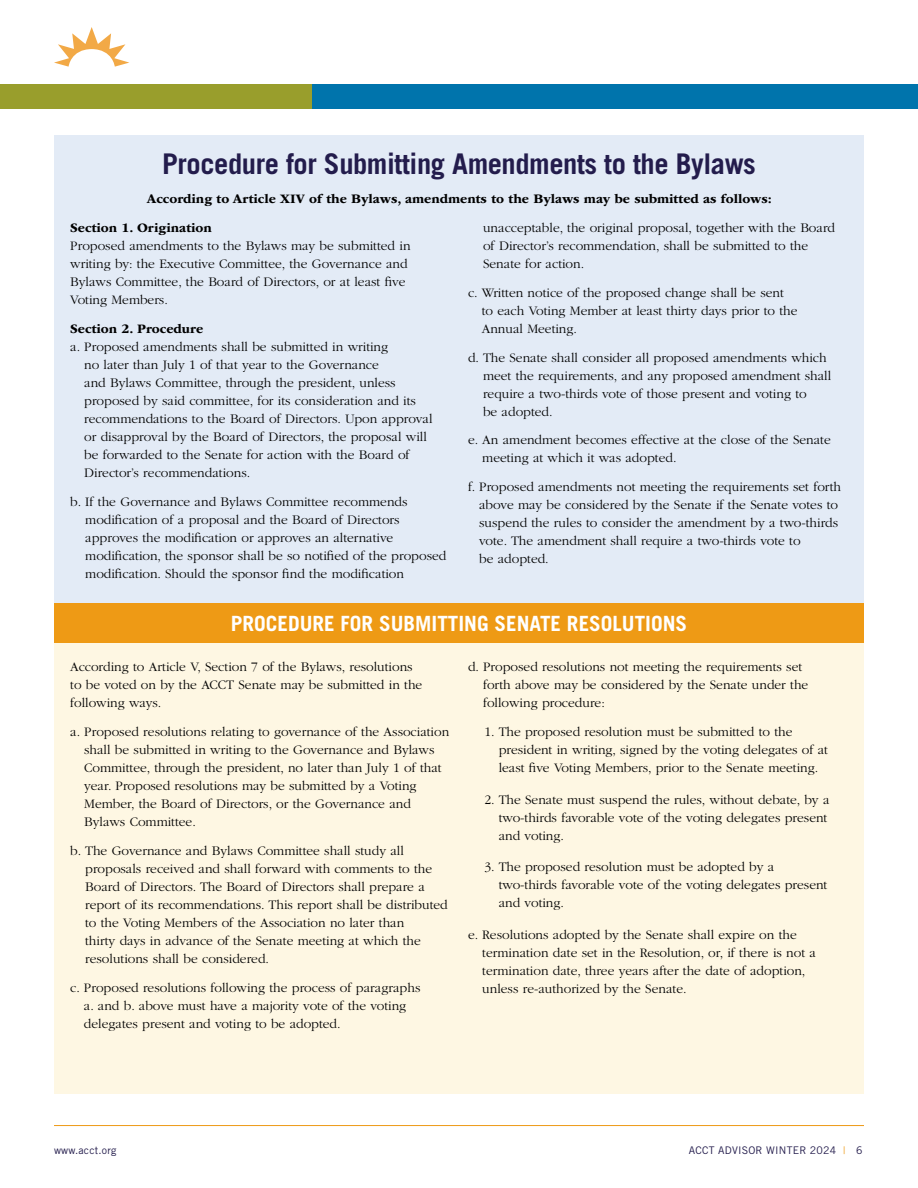
<style>
.page{position:relative;width:918px;height:1188px;background:#fff}
.page>*{position:absolute;margin:0;border:0;box-sizing:border-box;transform-origin:0 0}
.t1{font:700 28.5px "Trade Gothic LT Std";letter-spacing:-.015em;color:#231c4c}
.t2{font:700 21px "Trade Gothic LT Std";color:#fff}
.t3{font:300 13.5px/18px "ITC Garamond Std";color:#000}
.t4{font:700 13.5px/28.8px "ITC Garamond Std";color:#000}
.t5{font:10.5px "Trade Gothic LT Std";letter-spacing:.02em;color:#231c4c}
.s1{color:#ee9a15}
</style>
<div class="page">
<div style="left:0;top:84px;width:312px;height:25px;background:#999e2c"></div>
<div style="left:312px;top:84px;width:606px;height:25px;background:#0074ac"></div>
<svg style="left:54px;top:27px;width:75px;height:40px"></svg>
<div style="left:54px;top:632px;width:810px;height:462px;background:#fef7e3"></div>
<div style="left:54px;top:135px;width:810px;height:489px;background:#e3ebf6"></div>
<div style="left:54px;top:603px;width:810px;height:40px;background:#ee9a15"></div>
<hr style="left:54px;top:1125px;width:810px;height:1px;background:#ee9a15">
<h1 class="t1" style="left:162px;top:147px;width:595px">Procedure for Submitting Amendments to the Bylaws</h1>
<p class="t4" style="left:70px;top:185px;width:703px;text-indent:77px">According to Article XIV of the Bylaws, amendments to the Bylaws may be submitted as follows:<br>Section 1. Origination</p>
<p class="t3" style="left:70px;top:237px;width:342px">Proposed amendments to the Bylaws may be submitted in writing by: the Executive Committee, the Governance and Bylaws Committee, the Board of Directors, or at least five Voting Members.</p>
<p class="t4" style="left:70px;top:314px;width:134px">Section 2. Procedure</p>
<p class="t3" style="left:84px;top:338px;width:350px;text-indent:-14px">a. Proposed amendments shall be submitted in writing<br>no later than July 1 of that year to the Governance<br>and Bylaws Committee, through the president, unless proposed by said committee, for its consideration and its recommendations to the Board of Directors. Upon approval or disapproval by the Board of Directors, the proposal will be forwarded to the Senate for action with the Board of Director’s recommendations.</p>
<p class="t3" style="left:85px;top:493px;width:363px;text-indent:-15px">b. If the Governance and Bylaws Committee recommends modification of a proposal and the Board of Directors approves the modification or approves an alternative modification, the sponsor shall be so notified of the proposed modification. Should the sponsor find the modification</p>
<p class="t3" style="left:483px;top:219px;width:354px">unacceptable, the original proposal, together with the Board of Director’s recommendation, shall be submitted to the<br>Senate for action.</p>
<p class="t3" style="left:482px;top:284px;width:317px;text-indent:-14px">c. Written notice of the proposed change shall be sent to each Voting Member at least thirty days prior to the<br>Annual Meeting.</p>
<p class="t3" style="left:483px;top:349px;width:350px;text-indent:-15px">d. The Senate shall consider all proposed amendments which meet the requirements, and any proposed amendment shall require a two-thirds vote of those present and voting to<br>be adopted.</p>
<p class="t3" style="left:482px;top:431px;width:350px;text-indent:-14px">e. An amendment becomes effective at the close of the Senate meeting at which it was adopted.</p>
<p class="t3" style="left:479px;top:478px;width:363px;text-indent:-11px">f. Proposed amendments not meeting the requirements set forth above may be considered by the Senate if the Senate votes to suspend the rules to consider the amendment by a two-thirds vote. The amendment shall require a two-thirds vote to<br>be adopted.</p>
<h2 class="t2" style="left:231px;top:610px;width:458px">PROCEDURE FOR SUBMITTING SENATE RESOLUTIONS</h2>
<p class="t3" style="left:70px;top:658px;width:354px">According to Article V, Section 7 of the Bylaws, resolutions to be voted on by the ACCT Senate may be submitted in the following ways.</p>
<p class="t3" style="left:84px;top:723px;width:367px;text-indent:-14px">a. Proposed resolutions relating to governance of the Association shall be submitted in writing to the Governance and Bylaws Committee, through the president, no later than July 1 of that year. Proposed resolutions may be submitted by a Voting Member, the Board of Directors, or the Governance and Bylaws Committee.</p>
<p class="t3" style="left:85px;top:842px;width:364px;text-indent:-15px">b. The Governance and Bylaws Committee shall study all proposals received and shall forward with comments to the Board of Directors. The Board of Directors shall prepare a report of its recommendations. This report shall be distributed to the Voting Members of the Association no later than<br>thirty days in advance of the Senate meeting at which the resolutions shall be considered.</p>
<p class="t3" style="left:84px;top:979px;width:338px;text-indent:-14px">c. Proposed resolutions following the process of paragraphs a. and b. above must have a majority vote of the voting delegates present and voting to be adopted.</p>
<p class="t3" style="left:483px;top:658px;width:327px;text-indent:-15px">d. Proposed resolutions not meeting the requirements set forth above may be considered by the Senate under the following procedure:</p>
<p class="t3" style="left:499px;top:723px;width:331px;text-indent:-14px">1. The proposed resolution must be submitted to the president in writing, signed by the voting delegates of at least five Voting Members, prior to the Senate meeting.</p>
<p class="t3" style="left:499px;top:791px;width:332px;text-indent:-14px">2. The Senate must suspend the rules, without debate, by a two-thirds favorable vote of the voting delegates present and voting.</p>
<p class="t3" style="left:499px;top:858px;width:330px;text-indent:-14px">3. The proposed resolution must be adopted by a two-thirds favorable vote of the voting delegates present and voting.</p>
<p class="t3" style="left:482px;top:926px;width:335px;text-indent:-14px">e. Resolutions adopted by the Senate shall expire on the termination date set in the Resolution, or, if there is not a termination date, three years after the date of adoption, unless re-authorized by the Senate.</p>
<p class="t5" style="left:54px;top:1144px;width:64px">www.acct.org</p>
<p class="t5" style="left:689px;top:1144px;width:175px">ACCT ADVISOR WINTER 2024 <span class="s1">|</span> 6</p>
</div>
